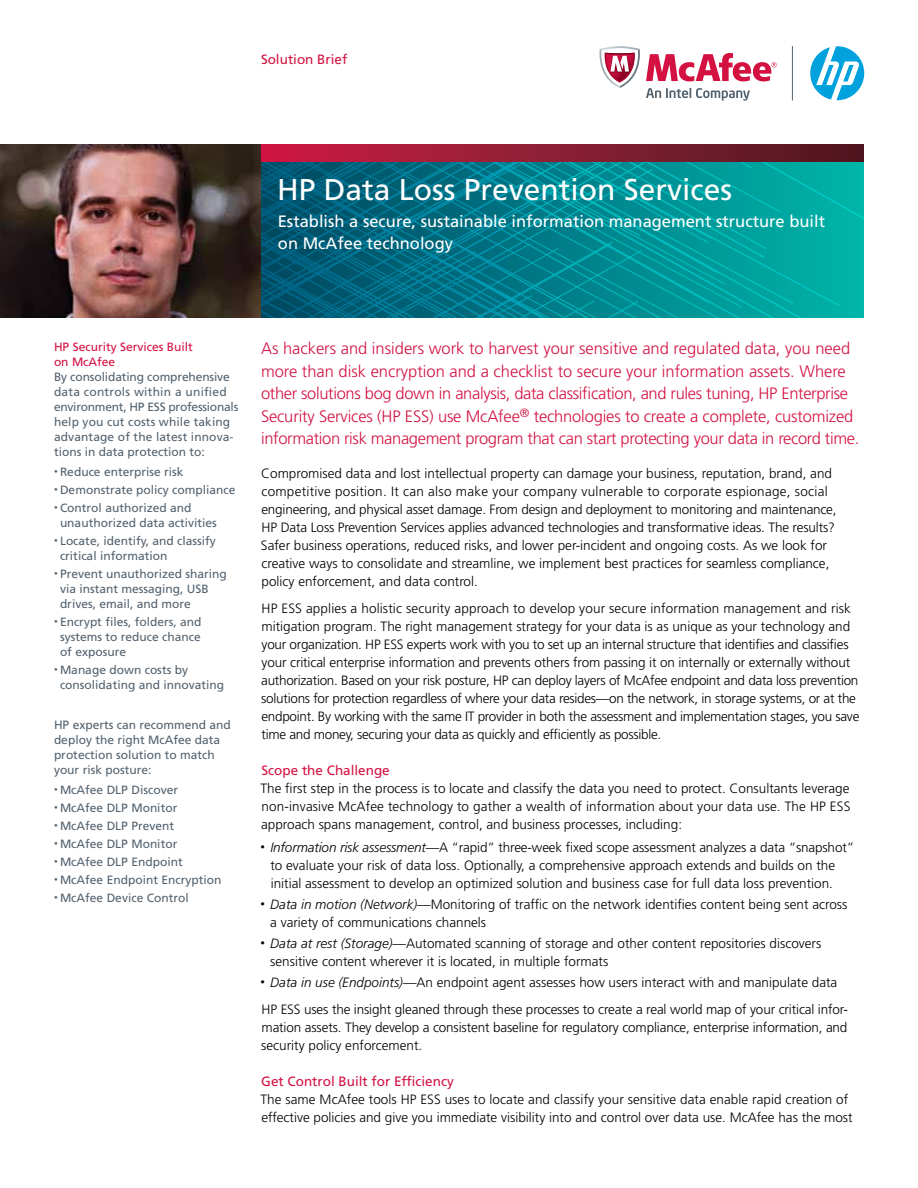
<style>
.page{position:relative;width:918px;height:1188px;background:#fff}
.page>*{position:absolute;margin:0;border:0;box-sizing:border-box;transform-origin:0 0}
.t1{font:30px "Frutiger LT Std";color:#fff}
.t2{font:300 16.5px/22.5px "Frutiger LT Std";letter-spacing:-.01em;color:#d31242}
.t3{font:16.5px/22.5px "Frutiger LT Std";color:#fff}
.t4{font:300 13.5px/18px "Frutiger LT Std";color:#000}
.t5{font:300 13.5px/18px "Frutiger LT Std";letter-spacing:-.02em;color:#000}
.t6{font:13.5px "Frutiger LT Std";color:#d31242}
.t7{font:12px/15px "Frutiger LT Std";color:#53626f}
.t8{font:12px/15px "Frutiger LT Std";color:#d31242}
.s1{font-weight:300;font-size:7.5px}
.s2{font-size:9px}
.s3{font-style:italic}
</style>
<div class="page">
<svg style="left:646px;top:53px;width:131px;height:28px"></svg>
<svg style="left:600px;top:46px;width:40px;height:42px"></svg>
<svg style="left:646px;top:88px;width:104px;height:13px"></svg>
<hr style="left:792px;top:46px;width:1px;height:54px;background:#53626f">
<svg style="left:810px;top:46px;width:54px;height:54px"></svg>
<img style="left:0;top:144px;width:261px;height:173px">
<svg style="left:261px;top:162px;width:603px;height:155px;background:#00858f"></svg>
<div style="left:261px;top:144px;width:603px;height:18px;background:linear-gradient(to right,#cd1d44,#4b1a20)"></div>
<p class="t6" style="left:261px;top:52px;width:88px">Solution Brief</p>
<h1 class="t1" style="left:277px;top:171px;width:457px">HP Data Loss Prevention Services</h1>
<p class="t3" style="left:278px;top:210px;width:549px">Establish a secure, sustainable information management structure built on McAfee technology</p>
<p class="t8" style="left:54px;top:339px;width:140px">HP Security Services Built on McAfee</p>
<p class="t7" style="left:54px;top:369px;width:186px">By consolidating comprehensive data controls within a unified environment, HP ESS professionals help you cut costs while taking advantage of the latest innova&shy;tions in data protection to:</p>
<p class="t7" style="left:54px;top:464px;width:131px"><span class="s1">•</span> Reduce enterprise risk</p>
<p class="t7" style="left:54px;top:482px;width:183px"><span class="s1">•</span> Demonstrate policy compliance</p>
<p class="t7" style="left:60px;top:500px;width:158px;text-indent:-6px"><span class="s1">•</span> Control authorized and unauthorized data activities</p>
<p class="t7" style="left:60px;top:533px;width:157px;text-indent:-6px"><span class="s1">•</span> Locate, identify, and classify critical information</p>
<p class="t7" style="left:60px;top:566px;width:168px;text-indent:-6px"><span class="s1">•</span> Prevent unauthorized sharing via instant messaging, USB drives, email, and more</p>
<p class="t7" style="left:60px;top:614px;width:143px;text-align:justify;text-indent:-6px"><span class="s1">•</span> Encrypt files, folders, and systems to reduce chance of exposure</p>
<p class="t7" style="left:60px;top:662px;width:166px;text-indent:-6px"><span class="s1">•</span> Manage down costs by consolidating and innovating</p>
<p class="t7" style="left:54px;top:717px;width:178px">HP experts can recommend and deploy the right McAfee data protection solution to match your risk posture:</p>
<p class="t7" style="left:54px;top:782px;width:126px"><span class="s1">•</span> McAfee DLP Discover</p>
<p class="t7" style="left:54px;top:800px;width:125px"><span class="s1">•</span> McAfee DLP Monitor</p>
<p class="t7" style="left:54px;top:818px;width:122px"><span class="s1">•</span> McAfee DLP Prevent</p>
<p class="t7" style="left:54px;top:836px;width:125px"><span class="s1">•</span> McAfee DLP Monitor</p>
<p class="t7" style="left:54px;top:854px;width:130px"><span class="s1">•</span> McAfee DLP Endpoint</p>
<p class="t7" style="left:54px;top:872px;width:169px"><span class="s1">•</span> McAfee Endpoint Encryption</p>
<p class="t7" style="left:54px;top:890px;width:136px"><span class="s1">•</span> McAfee Device Control</p>
<p class="t2" style="left:261px;top:338px;width:600px">As hackers and insiders work to harvest your sensitive and regulated data, you need more than disk encryption and a checklist to secure your information assets. Where other solutions bog down in analysis, data classification, and rules tuning, HP Enterprise Security Services (HP ESS) use McAfee<sup>®</sup> technologies to create a complete, customized information risk management program that can start protecting your data in record time.</p>
<p class="t4" style="left:261px;top:465px;width:577px">Compromised data and lost intellectual property can damage your business, reputation, brand, and competitive position. It can also make your company vulnerable to corporate espionage, social engineering, and physical asset damage. From design and deployment to monitoring and maintenance, HP Data Loss Prevention Services applies advanced technologies and transformative ideas. The results?<br>Safer business operations, reduced risks, and lower per-incident and ongoing costs. As we look for creative ways to consolidate and streamline, we implement best practices for seamless compliance, policy enforcement, and data control.</p>
<p class="t5" style="left:261px;top:600px;width:600px">HP ESS applies a holistic security approach to develop your secure information management and risk mitigation program. The right management strategy for your data is as unique as your technology and your organization. HP ESS experts work with you to set up an internal structure that identifies and classifies your critical enterprise information and prevents others from passing it on internally or externally without authorization. Based on your risk posture, HP can deploy layers of McAfee endpoint and data loss prevention solutions for protection regardless of where your data resides—on the network, in storage systems, or at the endpoint. By working with the same IT provider in both the assessment and implementation stages, you save time and money, securing your data as quickly and efficiently as possible.</p>
<p class="t6" style="left:262px;top:762px;width:130px">Scope the Challenge</p>
<p class="t4" style="left:260px;top:780px;width:592px;text-align:justify">The first step in the process is to locate and classify the data you need to protect. Consultants leverage non-invasive McAfee technology to gather a wealth of information about your data use. The HP ESS approach spans management, control, and business processes, including:</p>
<p class="t4" style="left:270px;top:838px;width:585px;text-indent:-10px"><span class="s2">•</span> <span class="s3">Information risk assessment—</span>A “rapid” three-week fixed scope assessment analyzes a data “snapshot” to evaluate your risk of data loss. Optionally, a comprehensive approach extends and builds on the initial assessment to develop an optimized solution and business case for full data loss prevention.</p>
<p class="t4" style="left:270px;top:895px;width:579px;text-indent:-10px"><span class="s2">•</span> <span class="s3">Data in motion (Network)—</span>Monitoring of traffic on the network identifies content being sent across a variety of communications channels</p>
<p class="t4" style="left:270px;top:934px;width:553px;text-indent:-10px"><span class="s2">•</span> <span class="s3">Data at rest (Storage)—</span>Automated scanning of storage and other content repositories discovers sensitive content wherever it is located, in multiple formats</p>
<p class="t4" style="left:261px;top:969px;width:589px;line-height:27px"><span class="s2">•</span> <span class="s3">Data in use (Endpoints)—</span>An endpoint agent assesses how users interact with and manipulate data<br>HP ESS uses the insight gleaned through these processes to create a real world map of your critical infor-</p>
<p class="t4" style="left:261px;top:1018px;width:588px">mation assets. They develop a consistent baseline for regulatory compliance, enterprise information, and security policy enforcement.</p>
<p class="t6" style="left:261px;top:1073px;width:194px">Get Control Built for Efficiency</p>
<p class="t4" style="left:261px;top:1090px;width:594px">The same McAfee tools HP ESS uses to locate and classify your sensitive data enable rapid creation of effective policies and give you immediate visibility into and control over data use. McAfee has the most</p>
</div>
